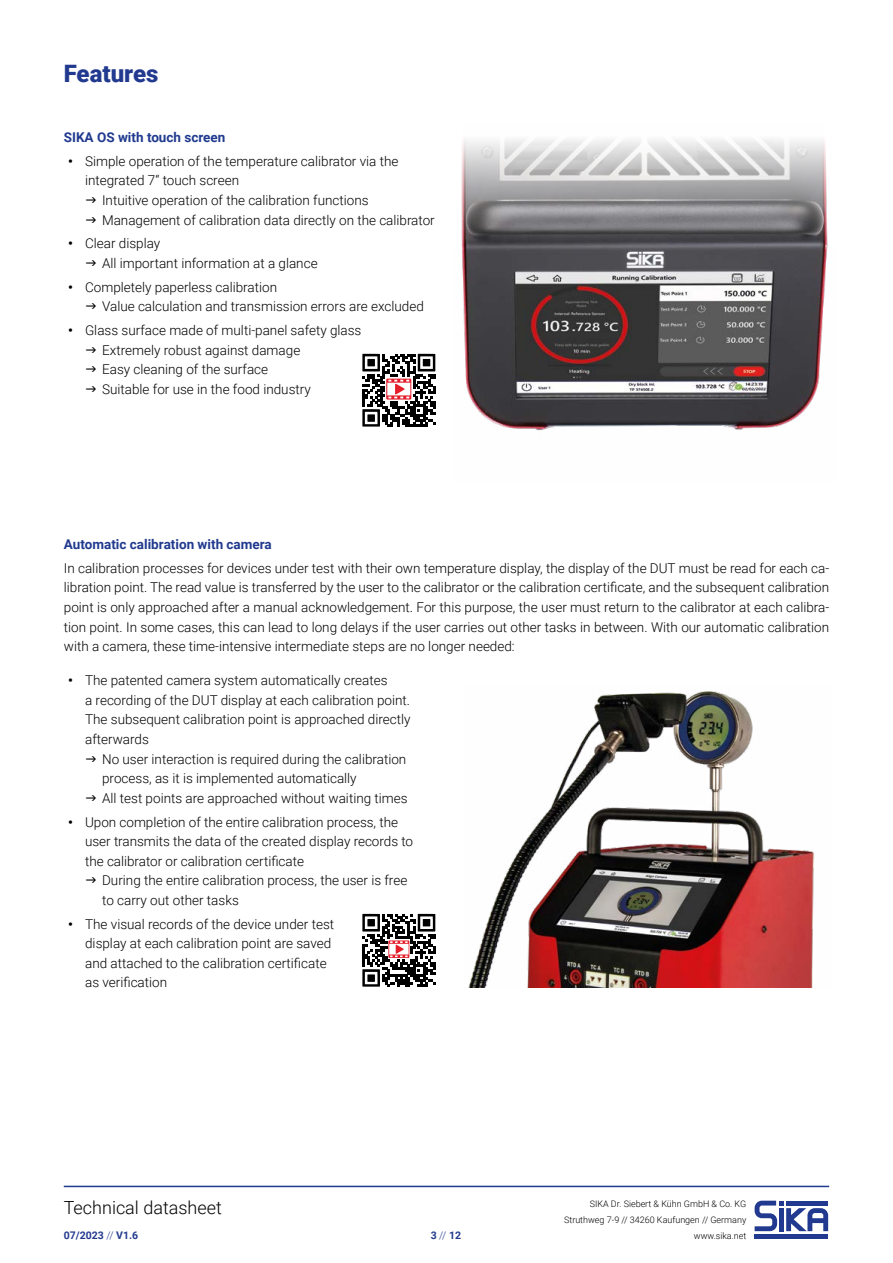
<style>
.page{position:relative;width:893px;height:1263px;background:#fff}
.page>*{position:absolute;margin:0;border:0;box-sizing:border-box;transform-origin:0 0}
.t1{font:900 24px "Roboto";color:#213a8f}
.t2{font:300 18px "Roboto";color:#000}
.t3{font:300 13.5px/19.6px "Roboto";color:#000}
.t4{font:700 13.5px "Roboto";color:#213a8f}
.t5{font:700 10.5px "Roboto";color:#213a8f}
.t6{font:300 9px/15.8px "Roboto";color:#000;text-align:right}
.s1{font-weight:700}
.s2{font-weight:300}
</style>
<div class="page">
<hr style="left:64px;top:1186px;width:765px;height:1px;background:#213a8f">
<svg style="left:754px;top:1200px;width:75px;height:39px"></svg>
<img style="left:468px;top:691px;width:347px;height:296px">
<svg style="left:362px;top:914px;width:73px;height:73px"></svg>
<svg style="left:362px;top:354px;width:73px;height:73px"></svg>
<img style="left:461px;top:139px;width:367px;height:292px">
<h1 class="t1" style="left:64px;top:56px;width:96px">Features</h1>
<p class="t4" style="left:64px;top:128px;width:163px">SIKA OS with touch screen</p>
<p class="t3" style="left:68px;top:151px;width:332px"><span class="s1">•</span> Simple operation of the temperature calibrator via the</p>
<p class="t3" style="left:85px;top:170px;width:156px">integrated 7“ touch screen</p>
<p class="t3" style="left:102px;top:190px;width:268px">Intuitive operation of the calibration functions</p>
<p class="t3" style="left:102px;top:209px;width:334px">Management of calibration data directly on the calibrator</p>
<p class="t3" style="left:102px;top:233px;width:217px;text-indent:-34px"><span class="s1">•</span> Clear display<br>All important information at a glance</p>
<p class="t3" style="left:102px;top:277px;width:323px;text-indent:-34px"><span class="s1">•</span> Completely paperless calibration<br>Value calculation and transmission errors are excluded</p>
<p class="t3" style="left:102px;top:320px;width:261px;text-indent:-34px"><span class="s1">•</span> Glass surface made of multi-panel safety glass Extremely robust against damage<br>Easy cleaning of the surface<br>Suitable for use in the food industry</p>
<p class="t4" style="left:64px;top:535px;width:209px">Automatic calibration with camera</p>
<p class="t3" style="left:64px;top:558px;width:767px;text-align:justify">In calibration processes for devices under test with their own temperature display, the display of the DUT must be read for each ca&shy;libration point. The read value is transferred by the user to the calibrator or the calibration certificate, and the subsequent calibration point is only approached after a manual acknowledgement. For this purpose, the user must return to the calibrator at each calibra&shy;tion point. In some cases, this can lead to long delays if the user carries out other tasks in between. With our automatic calibration with a camera, these time-intensive intermediate steps are no longer needed:</p>
<p class="t3" style="left:85px;top:670px;width:327px;text-indent:-17px"><span class="s1">•</span> The patented camera system automatically creates<br>a recording of the DUT display at each calibration point.<br>The subsequent calibration point is approached directly afterwards</p>
<p class="t3" style="left:102px;top:748px;width:307px">No user interaction is required during the calibration process, as it is implemented automatically<br>All test points are approached without waiting times</p>
<p class="t3" style="left:85px;top:811px;width:330px;text-indent:-17px"><span class="s1">•</span> Upon completion of the entire calibration process, the user transmits the data of the created display records to the calibrator or calibration certificate</p>
<p class="t3" style="left:102px;top:870px;width:307px">During the entire calibration process, the user is free to carry out other tasks</p>
<p class="t3" style="left:85px;top:913px;width:251px;text-indent:-17px"><span class="s1">•</span> The visual records of the device under test display at each calibration point are saved and attached to the calibration certificate as verification</p>
<h2 class="t2" style="left:64px;top:1195px;width:160px">Technical datasheet</h2>
<p class="t5" style="left:64px;top:1228px;width:76px">07/2023 <span class="s2">//</span> V1.6</p>
<p class="t5" style="left:431px;top:1228px;width:32px">3 <span class="s2">//</span> 12</p>
<p class="t6" style="left:564px;top:1196px;width:184px">SIKA Dr. Siebert &amp; Kühn GmbH &amp; Co. KG<br>Struthweg 7-9 // 34260 Kaufungen // Germany www.sika.net</p>
</div>
